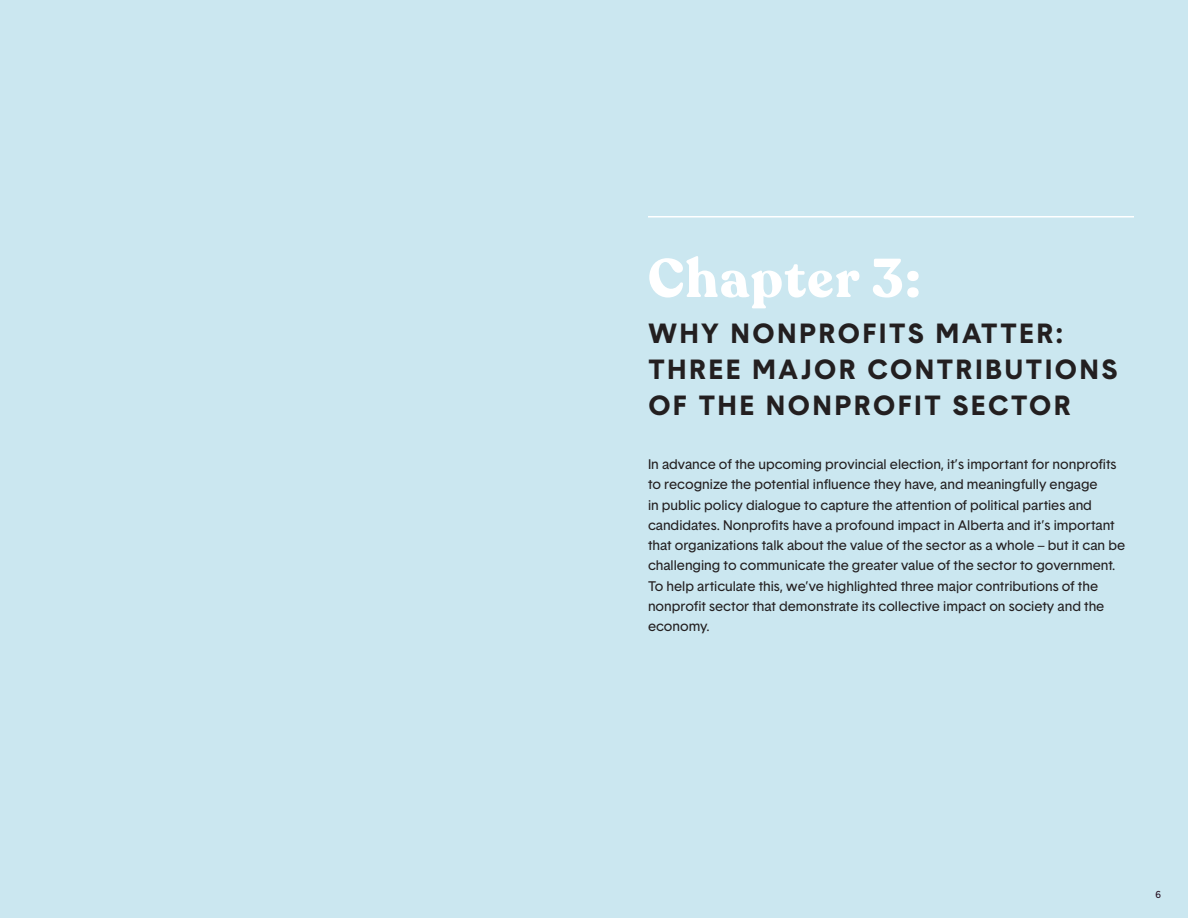
<style>
.page{position:relative;width:1188px;height:918px;background:#cbe7f0}
.page>*{position:absolute;margin:0;border:0;box-sizing:border-box;transform-origin:0 0}
.t1{font:700 54px "Recoleta";letter-spacing:.025em;color:#fff}
.t2{font:700 27px/36px "Basetica";letter-spacing:.09em;color:#231f20}
.t3{font:13.5px/20.2px "Basetica";color:#231f20}
.t4{font:9.75px "Basetica";color:#291324}
</style>
<div class="page">
<hr style="left:648px;top:216px;width:486px;height:2px;background:#fff">
<h1 class="t1" style="left:648px;top:244px;width:274px">Chapter 3:</h1>
<h2 class="t2" style="left:648px;top:315px;width:471px">WHY NONPROFITS MATTER:<br>THREE MAJOR CONTRIBUTIONS<br>OF THE NONPROFIT SECTOR</h2>
<p class="t3" style="left:648px;top:454px;width:479px">In advance of the upcoming provincial election, it’s important for nonprofits to recognize the potential influence they have, and meaningfully engage<br>in public policy dialogue to capture the attention of political parties and candidates. Nonprofits have a profound impact in Alberta and it’s important that organizations talk about the value of the sector as a whole – but it can be challenging to communicate the greater value of the sector to government.<br>To help articulate this, we’ve highlighted three major contributions of the nonprofit sector that demonstrate its collective impact on society and the economy.</p>
<p class="t4" style="left:1156px;top:889px;width:7px">6</p>
</div>
